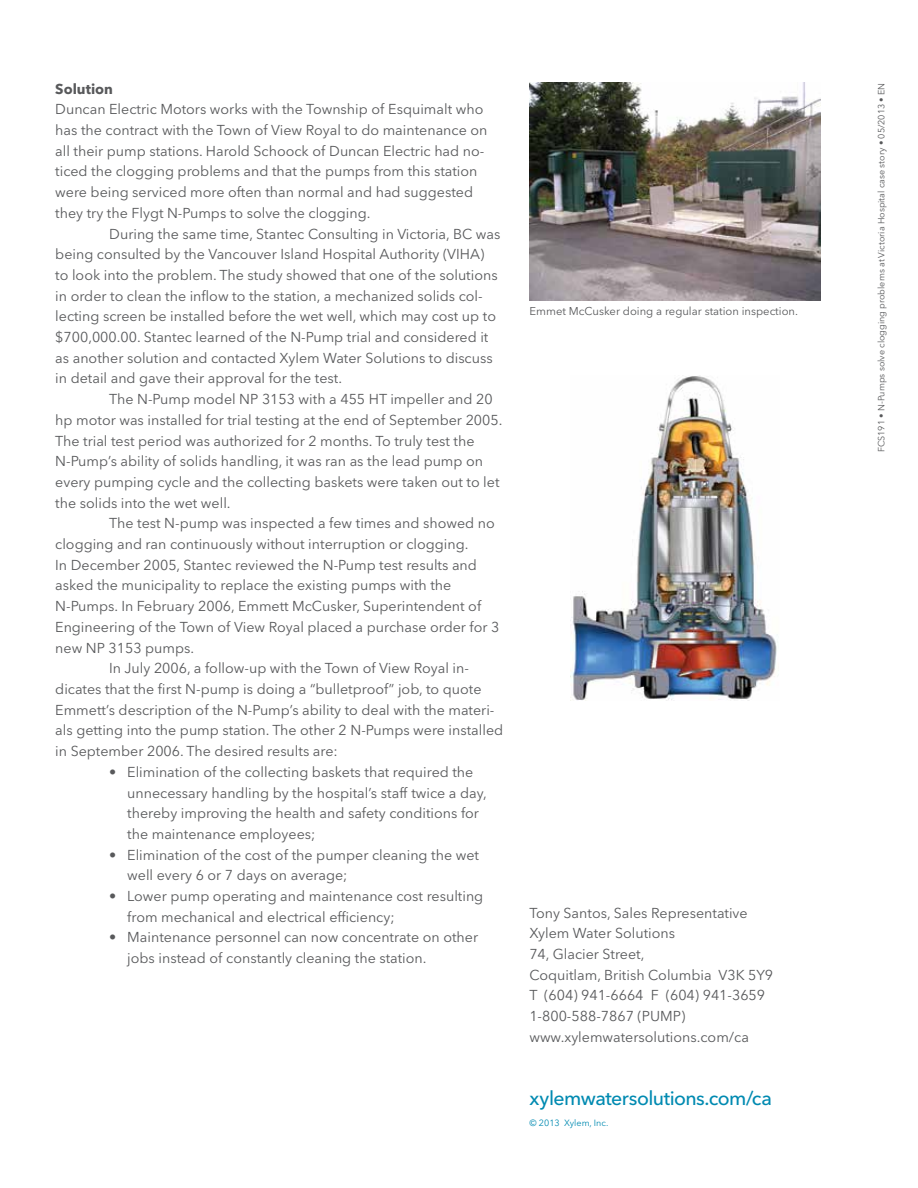
<style>
.page{position:relative;width:918px;height:1188px;background:#fff}
.page>*{position:absolute;margin:0;border:0;box-sizing:border-box;transform-origin:0 0}
.t1{font:500 19.5px "Avenir Next LT Pro";letter-spacing:-.025em;color:#008ab1}
.t2{font:14.25px/20.7px "Avenir Next LT Pro";color:#58595b}
.t3{font:700 14.25px "Avenir Next LT Pro";color:#58595b}
.t4{font:11.25px "Avenir Next LT Pro";color:#58595b}
.t5{font:9px "Avenir Next LT Pro";color:#58595b}
.t6{font:9px "Avenir Next LT Pro";color:#008ab1}
</style>
<div class="page">
<img style="left:530px;top:83px;width:290px;height:218px">
<img style="left:571px;top:376px;width:208px;height:325px">
<p class="t3" style="left:55px;top:80px;width:59px">Solution</p>
<p class="t2" style="left:55px;top:99px;width:434px">Duncan Electric Motors works with the Township of Esquimalt who has the contract with the Town of View Royal to do maintenance on all their pump stations. Harold Schoock of Duncan Electric had no&shy;ticed the clogging problems and that the pumps from this station were being serviced more often than normal and had suggested they try the Flygt N-Pumps to solve the clogging.</p>
<p class="t2" style="left:55px;top:223px;width:447px;text-indent:54px">During the same time, Stantec Consulting in Victoria, BC was being consulted by the Vancouver Island Hospital Authority (VIHA) to look into the problem. The study showed that one of the solutions in order to clean the inflow to the station, a mechanized solids col&shy;lecting screen be installed before the wet well, which may cost up to $700,000.00. Stantec learned of the N-Pump trial and considered it as another solution and contacted Xylem Water Solutions to discuss in detail and gave their approval for the test.</p>
<p class="t2" style="left:55px;top:389px;width:449px;text-indent:54px">The N-Pump model NP 3153 with a 455 HT impeller and 20 hp motor was installed for trial testing at the end of September 2005.<br>The trial test period was authorized for 2 months. To truly test the N-Pump’s ability of solids handling, it was ran as the lead pump on every pumping cycle and the collecting baskets were taken out to let the solids into the wet well.</p>
<p class="t2" style="left:109px;top:513px;width:387px">The test N-pump was inspected a few times and showed no</p>
<p class="t2" style="left:55px;top:534px;width:415px">clogging and ran continuously without interruption or clogging.</p>
<p class="t2" style="left:55px;top:554px;width:423px">In December 2005, Stantec reviewed the N-Pump test results and</p>
<p class="t2" style="left:55px;top:575px;width:398px">asked the municipality to replace the existing pumps with the</p>
<p class="t2" style="left:55px;top:596px;width:427px">N-Pumps. In February 2006, Emmett McCusker, Superintendent of</p>
<p class="t2" style="left:55px;top:617px;width:446px">Engineering of the Town of View Royal placed a purchase order for 3</p>
<p class="t2" style="left:55px;top:637px;width:140px">new NP 3153 pumps.</p>
<p class="t2" style="left:109px;top:658px;width:361px">In July 2006, a follow-up with the Town of View Royal in-</p>
<p class="t2" style="left:55px;top:679px;width:428px">dicates that the first N-pump is doing a “bulletproof” job, to quote</p>
<p class="t2" style="left:55px;top:699px;width:441px">Emmett’s description of the N-Pump’s ability to deal with the materi-</p>
<p class="t2" style="left:55px;top:720px;width:450px">als getting into the pump station. The other 2 N-Pumps were installed</p>
<p class="t2" style="left:55px;top:741px;width:284px">in September 2006. The desired results are:</p>
<p class="t2" style="left:127px;top:762px;width:361px;text-indent:-18px">• Elimination of the collecting baskets that required the unnecessary handling by the hospital’s staff twice a day, thereby improving the health and safety conditions for the maintenance employees;</p>
<p class="t2" style="left:127px;top:844px;width:353px;text-indent:-18px">• Elimination of the cost of the pumper cleaning the wet well every 6 or 7 days on average;</p>
<p class="t2" style="left:127px;top:886px;width:358px;text-indent:-18px">• Lower pump operating and maintenance cost resulting from mechanical and electrical efficiency;</p>
<p class="t2" style="left:127px;top:927px;width:352px;text-indent:-18px">• Maintenance personnel can now concentrate on other jobs instead of constantly cleaning the station.</p>
<p class="t4" style="left:530px;top:305px;width:270px">Emmet McCusker doing a regular station inspection.</p>
<p class="t2" style="left:529px;top:902px;width:245px">Tony Santos, Sales Representative<br>Xylem Water Solutions<br>74, Glacier Street,<br>Coquitlam, British Columbia V3K 5Y9<br>T (604) 941-6664 F (604) 941-3659<br>1-800-588-7867 (PUMP) www.xylemwatersolutions.com/ca</p>
<h1 class="t1" style="left:530px;top:1087px;width:244px">xylemwatersolutions.com/ca</h1>
<p class="t6" style="left:530px;top:1117px;width:80px">© 2013 Xylem, Inc.</p>
<p class="t5" style="left:876px;top:452px;width:371px;rotate:-90deg">FCS191 • N-Pumps solve clogging problems at Victoria Hospital case story • 05/2013 • EN</p>
</div>
